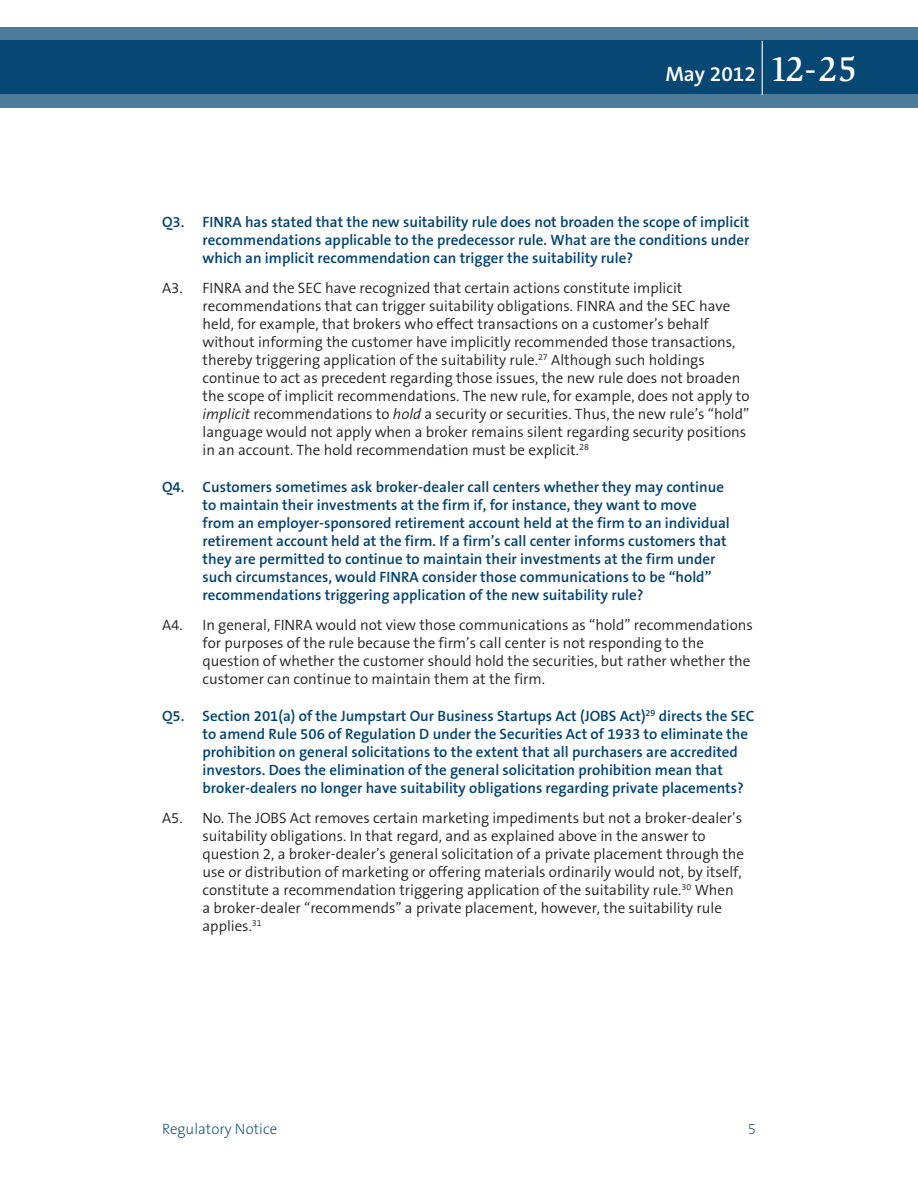
<style>
.page{position:relative;width:918px;height:1188px;background:#fff}
.page>*{position:absolute;margin:0;border:0;box-sizing:border-box;transform-origin:0 0}
.t1{font:600 21px "The Sans B6";color:#fff}
.t2{font:300 15px/18px "The Sans B4";color:#231f20}
.t3{font:600 15px/18px "The Sans B6";color:#004270}
.t4{font:200 15px "The Sans B2";color:#004270}
.s1{font-family:"Slimbach LT";font-weight:500;font-size:36px}
.s2{font-style:italic}
</style>
<div class="page">
<svg style="left:0;top:27px;width:918px;height:81px;background:#1e5881"></svg>
<hr style="left:762px;top:41px;width:1px;height:54px;background:#fff">
<h1 class="t1" style="left:665px;top:62px;width:193px">May 2012 <span class="s1">12-25</span></h1>
<p class="t3" style="left:202px;top:213px;width:548px;text-align:justify;text-indent:-40px">Q3. FINRA has stated that the new suitability rule does not broaden the scope of implicit recommendations applicable to the predecessor rule. What are the conditions under which an implicit recommendation can trigger the suitability rule?</p>
<p class="t2" style="left:202px;top:279px;width:549px;text-indent:-40px">A3. FINRA and the SEC have recognized that certain actions constitute implicit recommendations that can trigger suitability obligations. FINRA and the SEC have held, for example, that brokers who effect transactions on a customer’s behalf without informing the customer have implicitly recommended those transactions, thereby triggering application of the suitability rule.<sup>27</sup> Although such holdings continue to act as precedent regarding those issues, the new rule does not broaden the scope of implicit recommendations. The new rule, for example, does not apply to <span class="s2">implicit</span> recommendations to <span class="s2">hold</span> a security or securities. Thus, the new rule’s “hold” language would not apply when a broker remains silent regarding security positions in an account. The hold recommendation must be explicit.<sup>28</sup></p>
<p class="t3" style="left:202px;top:478px;width:529px;text-indent:-40px">Q4. Customers sometimes ask broker-dealer call centers whether they may continue to maintain their investments at the firm if, for instance, they want to move from an employer-sponsored retirement account held at the firm to an individual retirement account held at the firm. If a firm’s call center informs customers that they are permitted to continue to maintain their investments at the firm under such circumstances, would FINRA consider those communications to be “hold” recommendations triggering application of the new suitability rule?</p>
<p class="t2" style="left:202px;top:616px;width:552px;text-indent:-40px">A4. In general, FINRA would not view those communications as “hold” recommendations for purposes of the rule because the firm’s call center is not responding to the question of whether the customer should hold the securities, but rather whether the customer can continue to maintain them at the firm.</p>
<p class="t3" style="left:203px;top:707px;width:553px;text-indent:-41px">Q5. Section 201(a) of the Jumpstart Our Business Startups Act (JOBS Act)<sup>29</sup> directs the SEC to amend Rule 506 of Regulation D under the Securities Act of 1933 to eliminate the prohibition on general solicitations to the extent that all purchasers are accredited investors. Does the elimination of the general solicitation prohibition mean that broker-dealers no longer have suitability obligations regarding private placements?</p>
<p class="t2" style="left:203px;top:809px;width:543px;text-indent:-40px">A5. No. The JOBS Act removes certain marketing impediments but not a broker-dealer’s suitability obligations. In that regard, and as explained above in the answer to question 2, a broker-dealer’s general solicitation of a private placement through the use or distribution of marketing or offering materials ordinarily would not, by itself, constitute a recommendation triggering application of the suitability rule.<sup>30</sup> When a broker-dealer “recommends” a private placement, however, the suitability rule applies.<sup>31</sup></p>
<p class="t4" style="left:162px;top:1121px;width:117px">Regulatory Notice</p>
<p class="t4" style="left:748px;top:1121px;width:10px">5</p>
</div>
